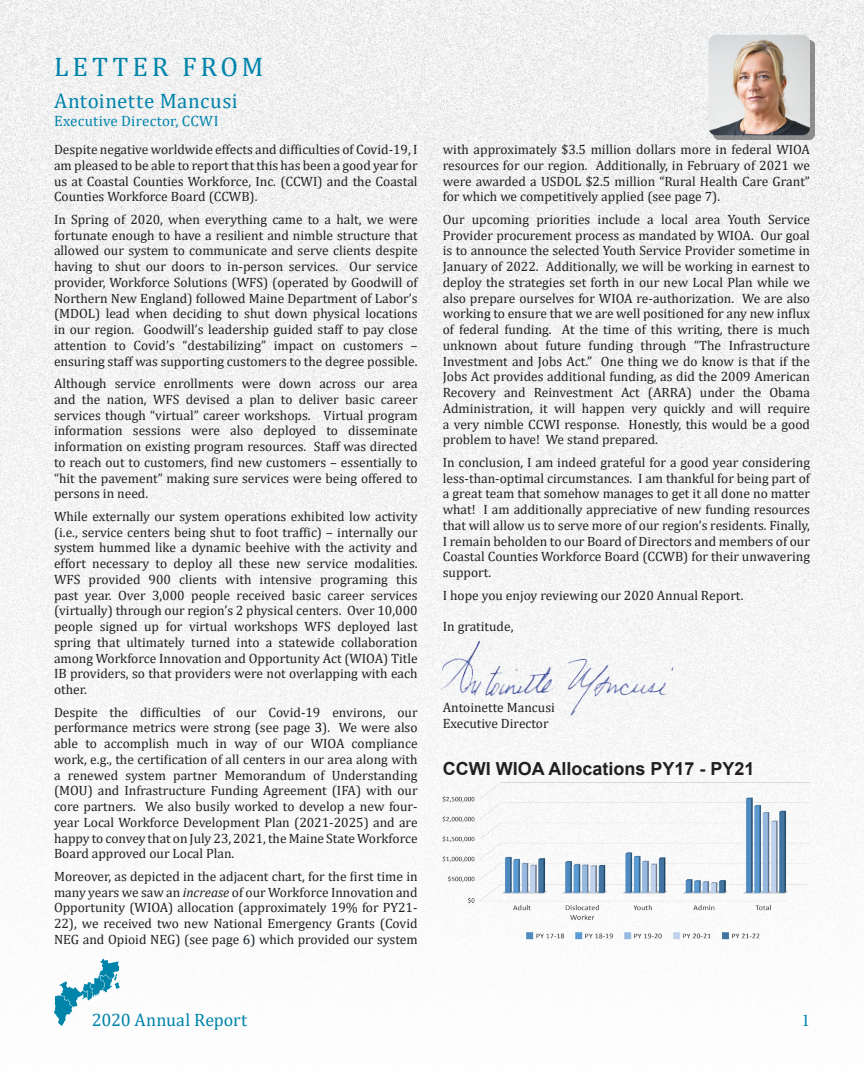
<style>
.page{position:relative;width:864px;height:1080px;background:#fff}
.page>*{position:absolute;margin:0;border:0;box-sizing:border-box;transform-origin:0 0}
.t1{font:27px "Cambria";letter-spacing:.15em;color:#0084aa}
.t2{font:21px "Cambria";letter-spacing:.025em;color:#0084aa}
.t3{font:700 18px "Arial";color:#231f20}
.t4{font:18px "Cambria";color:#0084aa}
.t5{font:18px "Minion Pro";color:#0084aa}
.t6{font:15px "Cambria";letter-spacing:.015em;color:#0084aa}
.t7{font:13.5px/15.8px "Cambria";color:#231f20;text-align:justify}
.s1{color:#020304}
.s2{font-style:italic}
.s3{color:#0a1d23}
</style>
<div class="page">
<img style="left:0;top:0;width:864px;height:959px">
<svg style="left:54px;top:959px;width:66px;height:67px"></svg>
<img style="left:437px;top:634px;width:239px;height:88px">
<div style="left:713px;top:40px;width:102px;height:100px;background:#231f20;opacity:.48"></div>
<img style="left:708px;top:35px;width:102px;height:100px">
<img style="left:443px;top:783px;width:367px;height:157px">
<p class="t1" style="left:54px;top:51px;width:211px">LETTER FROM</p>
<p class="t2" style="left:54px;top:88px;width:185px">Antoinette Mancusi</p>
<p class="t6" style="left:54px;top:112px;width:166px">Executive Director, CCWI</p>
<p class="t7" style="left:54px;top:142px;width:365px">Despite negative worldwide effects and difficulties of Covid-19, I am pleased to be able to report that this has been a good year for us at Coastal Counties Workforce, Inc. (CCWI) and the Coastal Counties Workforce Board (CCWB).</p>
<p class="t7" style="left:54px;top:211px;width:365px">In Spring of 2020, when everything came to a halt, we were fortunate enough to have a resilient and nimble structure that allowed our system to communicate and serve clients despite having to shut our doors to in-person services. Our service provider, Workforce Solutions (WFS) (operated by Goodwill of Northern New England) followed Maine Department of Labor’s (MDOL) lead when deciding to shut down physical locations in our region. Goodwill’s leadership guided staff to pay close attention to Covid’s “destabilizing” impact on customers – ensuring staff was supporting customers to the degree possible.</p>
<p class="t7" style="left:54px;top:376px;width:365px">Although service enrollments were down across our area and the nation, WFS devised a plan to deliver basic career services though “virtual” career workshops. Virtual program information sessions were also deployed to disseminate information on existing program resources. Staff was directed to reach out to customers, find new customers – essentially to “hit the pavement” making sure services were being offered to persons in need.</p>
<p class="t7" style="left:54px;top:508px;width:365px">While externally our system operations exhibited low activity (i.e., service centers being shut to foot traffic) – internally our system hummed like a dynamic beehive with the activity and effort necessary to deploy all these new service modalities.<br>WFS provided 900 clients with intensive programing this past year. Over 3,000 people received basic career services (virtually) through our region’s 2 physical centers. Over 10,000 people signed up for virtual workshops WFS deployed last spring that ultimately turned into a statewide collaboration among Workforce Innovation and Opportunity Act (WIOA) Title IB providers, so that providers were not overlapping with each other.</p>
<p class="t7" style="left:54px;top:704px;width:365px">Despite the difficulties of our Covid-19 environs, our performance metrics were strong (see page <span class="s1">3</span>). We were also able to accomplish much in way of our WIOA compliance work, e.g., the certification of all centers in our area along with a renewed system partner Memorandum of Understanding (MOU) and Infrastructure Funding Agreement (IFA) with our core partners. We also busily worked to develop a new four&shy;year Local Workforce Development Plan (2021-2025) and are happy to convey that on July 23, 2021, the Maine State Workforce Board approved our Local Plan.</p>
<p class="t7" style="left:54px;top:868px;width:365px">Moreover, as depicted in the adjacent chart, for the first time in many years we saw an <span class="s2">increase</span> of our Workforce Innovation and Opportunity (WIOA) allocation (approximately 19% for PY21- 22), we received two new National Emergency Grants (Covid NEG and Opioid NEG) (see page <span class="s3">6)</span> which provided our system</p>
<p class="t7" style="left:443px;top:142px;width:369px">with approximately $3.5 million dollars more in federal WIOA resources for our region. Additionally, in February of 2021 we were awarded a USDOL $2.5 million “Rural Health Care Grant” for which we competitively applied (see page 7).</p>
<p class="t7" style="left:443px;top:211px;width:369px">Our upcoming priorities include a local area Youth Service Provider procurement process as mandated by WIOA. Our goal is to announce the selected Youth Service Provider sometime in January of 2022. Additionally, we will be working in earnest to deploy the strategies set forth in our new Local Plan while we also prepare ourselves for WIOA re-authorization. We are also working to ensure that we are well positioned for any new influx of federal funding. At the time of this writing, there is much unknown about future funding through “The Infrastructure Investment and Jobs Act.” One thing we do know is that if the Jobs Act provides additional funding, as did the 2009 American Recovery and Reinvestment Act (ARRA) under the Obama Administration, it will happen very quickly and will require a very nimble CCWI response. Honestly, this would be a good problem to have! We stand prepared.</p>
<p class="t7" style="left:443px;top:454px;width:369px">In conclusion, I am indeed grateful for a good year considering less-than-optimal circumstances. I am thankful for being part of a great team that somehow manages to get it all done no matter what! I am additionally appreciative of new funding resources that will allow us to serve more of our region’s residents. Finally, I remain beholden to our Board of Directors and members of our Coastal Counties Workforce Board (CCWB) for their unwavering support.</p>
<p class="t7" style="left:443px;top:587px;width:302px">I hope you enjoy reviewing our 2020 Annual Report.</p>
<p class="t7" style="left:443px;top:619px;width:72px">In gratitude,</p>
<p class="t7" style="left:443px;top:700px;width:114px">Antoinette Mancusi</p>
<p class="t7" style="left:443px;top:715px;width:107px">Executive Director</p>
<p class="t3" style="left:443px;top:756px;width:313px">CCWI WIOA Allocations PY17 - PY21</p>
<p class="t4" style="left:92px;top:1009px;width:157px">2020 Annual Report</p>
<p class="t5" style="left:801px;top:1008px;width:10px">1</p>
</div>
